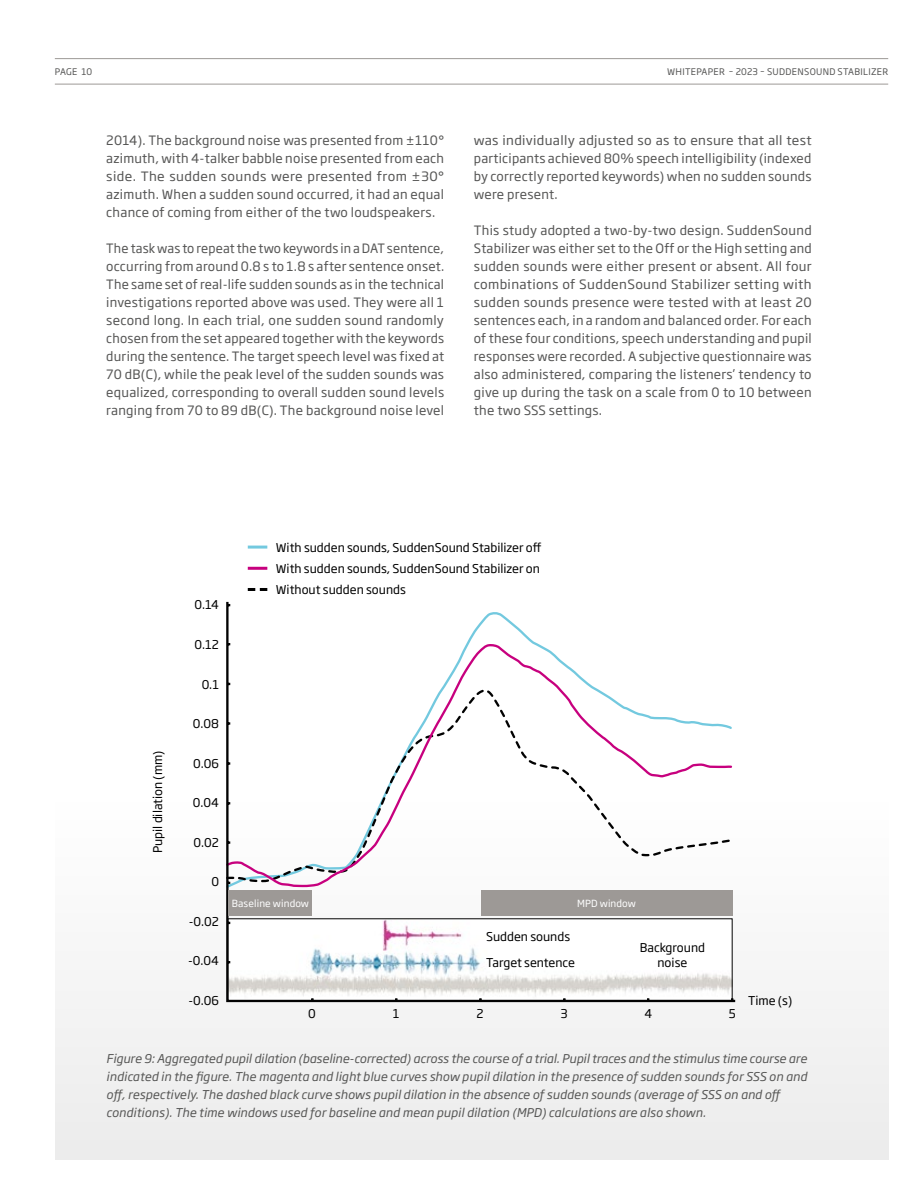
<style>
.page{position:relative;width:918px;height:1188px;background:#fff}
.page>*{position:absolute;margin:0;border:0;box-sizing:border-box;transform-origin:0 0}
.t1{font:12.75px/18px "Soho Gothic Pro";letter-spacing:.02em;color:#565655;text-align:justify}
.t2{font:italic 12px/18px "Soho Gothic Pro";letter-spacing:.01em;color:#565655}
.t3{font:12px/21.1px "Soho Gothic Pro";color:#000}
.t4{font:9.75px "Soho Gothic Pro";letter-spacing:.01em;color:#fff}
.t5{font:9px "Soho Gothic Pro";letter-spacing:.035em;color:#565655}
</style>
<div class="page">
<div style="left:55px;top:802px;width:833px;height:358px;background:#ececec"></div>
<svg style="left:226px;top:602px;width:509px;height:400px"></svg>
<hr style="left:55px;top:84px;width:833px;height:1px;background:#9d9996">
<hr style="left:55px;top:58px;width:833px;height:1px;background:#9d9996">
<hr style="left:248px;top:546px;width:19px;height:3px;background:#73c9df">
<hr style="left:248px;top:567px;width:19px;height:3px;background:#c7007e">
<svg style="left:248px;top:588px;width:19px;height:3px"></svg>
<div style="left:229px;top:891px;width:83px;height:25px;background:#9d9996"></div>
<div style="left:481px;top:891px;width:251px;height:25px;background:#9d9996"></div>
<p class="t5" style="left:55px;top:65px;width:39px">PAGE 10</p>
<p class="t5" style="left:667px;top:65px;width:223px">WHITEPAPER – 2023 – SUDDENSOUND STABILIZER</p>
<p class="t1" style="left:106px;top:130px;width:339px">2014). The background noise was presented from ±110° azimuth, with 4-talker babble noise presented from each side. The sudden sounds were presented from ±30° azimuth. When a sudden sound occurred, it had an equal chance of coming from either of the two loudspeakers.</p>
<p class="t1" style="left:106px;top:238px;width:339px">The task was to repeat the two keywords in a DAT sentence, occurring from around 0.8 s to 1.8 s after sentence onset.<br>The same set of real-life sudden sounds as in the technical investigations reported above was used. They were all 1 second long. In each trial, one sudden sound randomly chosen from the set appeared together with the keywords during the sentence. The target speech level was fixed at 70 dB(C), while the peak level of the sudden sounds was equalized, corresponding to overall sudden sound levels ranging from 70 to 89 dB(C). The background noise level</p>
<p class="t1" style="left:474px;top:130px;width:339px">was individually adjusted so as to ensure that all test participants achieved 80% speech intelligibility (indexed by correctly reported keywords) when no sudden sounds were present.</p>
<p class="t1" style="left:474px;top:220px;width:339px">This study adopted a two-by-two design. SuddenSound Stabilizer was either set to the Off or the High setting and sudden sounds were either present or absent. All four combinations of SuddenSound Stabilizer setting with sudden sounds presence were tested with at least 20 sentences each, in a random and balanced order. For each of these four conditions, speech understanding and pupil responses were recorded. A subjective questionnaire was also administered, comparing the listeners’ tendency to give up during the task on a scale from 0 to 10 between the two SSS settings.</p>
<p class="t3" style="left:147px;top:853px;width:104px;rotate:-90deg">Pupil dilation (mm)</p>
<p class="t3" style="left:194px;top:594px;width:26px">0.14</p>
<p class="t3" style="left:195px;top:633px;width:26px">0.12</p>
<p class="t3" style="left:202px;top:673px;width:19px">0.1</p>
<p class="t3" style="left:193px;top:712px;width:28px">0.08</p>
<p class="t3" style="left:193px;top:752px;width:27px">0.06</p>
<p class="t3" style="left:193px;top:792px;width:28px">0.04</p>
<p class="t3" style="left:194px;top:831px;width:27px">0.02</p>
<p class="t3" style="left:211px;top:871px;width:9px">0</p>
<p class="t3" style="left:189px;top:910px;width:32px">-0.02</p>
<p class="t3" style="left:188px;top:950px;width:32px">-0.04</p>
<p class="t3" style="left:188px;top:989px;width:32px">-0.06</p>
<p class="t3" style="left:276px;top:536px;width:267px;text-align:justify">With sudden sounds, SuddenSound Stabilizer off With sudden sounds, SuddenSound Stabilizer on Without sudden sounds</p>
<p class="t4" style="left:232px;top:896px;width:79px">Baseline window</p>
<p class="t4" style="left:577px;top:896px;width:60px">MPD window</p>
<p class="t3" style="left:308px;top:1002px;width:9px">0</p>
<p class="t3" style="left:486px;top:922px;width:91px;line-height:26.2px">Sudden sounds<br>Target sentence</p>
<p class="t3" style="left:640px;top:939px;width:67px;line-height:15px;text-align:center">Background noise</p>
<p class="t3" style="left:393px;top:1002px;width:8px">1</p>
<p class="t3" style="left:477px;top:1002px;width:9px">2</p>
<p class="t3" style="left:561px;top:1002px;width:9px">3</p>
<p class="t3" style="left:644px;top:1002px;width:9px">4</p>
<p class="t3" style="left:729px;top:1002px;width:9px">5</p>
<p class="t3" style="left:748px;top:989px;width:46px">Time (s)</p>
<p class="t2" style="left:106px;top:1049px;width:702px">Figure 9: Aggregated pupil dilation (baseline-corrected) across the course of a trial. Pupil traces and the stimulus time course are indicated in the figure. The magenta and light blue curves show pupil dilation in the presence of sudden sounds for SSS on and off, respectively. The dashed black curve shows pupil dilation in the absence of sudden sounds (average of SSS on and off conditions). The time windows used for baseline and mean pupil dilation (MPD) calculations are also shown.</p>
</div>
